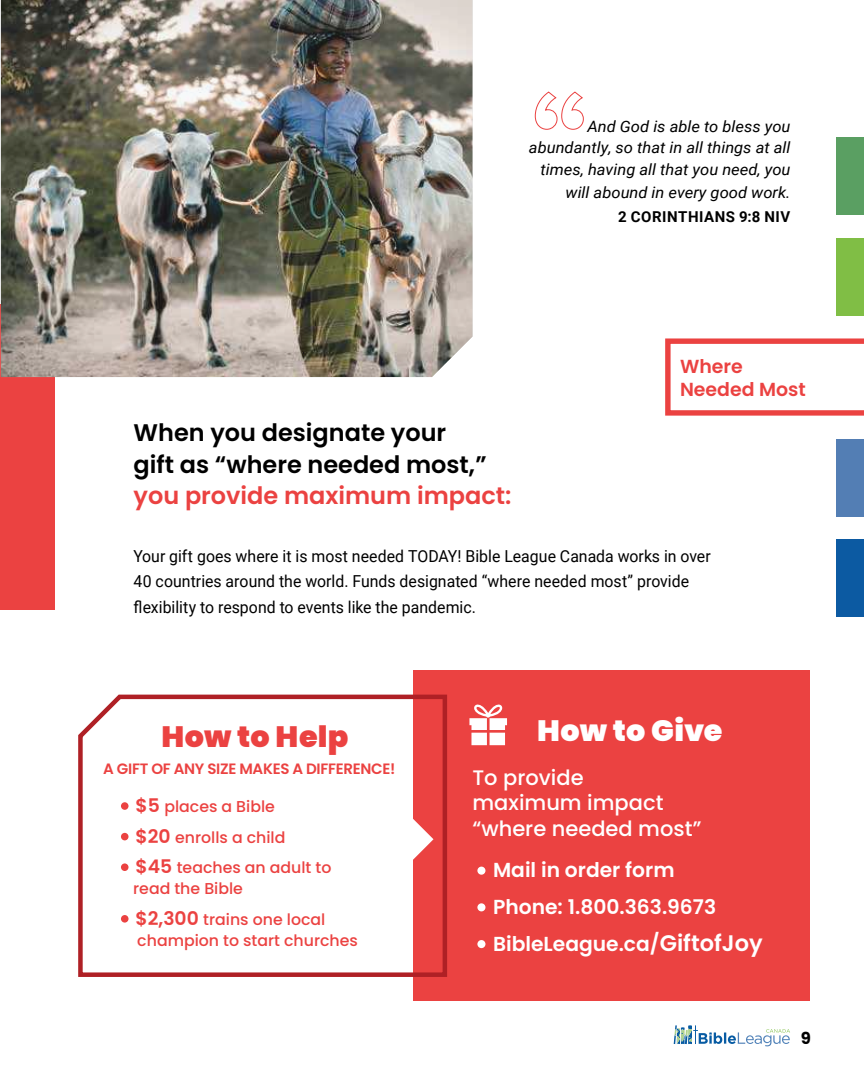
<style>
.page{position:relative;width:864px;height:1080px;background:#fff}
.page>*{position:absolute;margin:0;border:0;box-sizing:border-box;transform-origin:0 0}
.t1{font:900 29.4px "Poppins";color:#fff}
.t2{font:900 29.4px "Poppins";letter-spacing:.01em;color:#eb4241}
.t3{font:600 24px/31.8px "Poppins";color:#000}
.t4{font:600 24px "Poppins";color:#eb4241}
.t5{font:500 21px/25.2px "Poppins";color:#fff}
.t6{font:600 20.25px/36.8px "Poppins";color:#fff}
.t7{font:600 18.9px/23.7px "Poppins";color:#eb4241}
.t8{font:16.5px/25.5px "Roboto";color:#000;scale:.96 1}
.t9{font:700 16.5px "Poppins";color:#000}
.t10{font:500 15.75px/30.6px "Poppins";color:#eb4241}
.t11{font:italic 15.6px/21px "Roboto";color:#000;text-align:right;scale:1.05 1}
.t12{font:600 15px "Poppins";letter-spacing:-.02em;color:#eb4241}
.t13{font:700 15px "Roboto";letter-spacing:.035em;color:#000}
.s1{font-weight:600;font-size:18.75px}
.s2{font-size:22.5px}
</style>
<div class="page">
<svg style="left:535px;top:91px;width:49px;height:39px"></svg>
<div style="left:837px;top:137px;width:27px;height:78px;background:#5a9f62"></div>
<div style="left:837px;top:238px;width:27px;height:77px;background:#80be45"></div>
<div style="left:837px;top:439px;width:27px;height:77px;background:#537eb4"></div>
<div style="left:837px;top:540px;width:27px;height:77px;background:#0c5aa2"></div>
<svg style="left:665px;top:338px;width:199px;height:78px"></svg>
<div style="left:0;top:305px;width:54px;height:305px;background:#eb4241"></div>
<div style="left:414px;top:670px;width:396px;height:331px;background:#eb4241"></div>
<div style="left:477px;top:867px;width:8px;height:8px;background:#fff;border-radius:50%"></div>
<div style="left:477px;top:903px;width:8px;height:8px;background:#fff;border-radius:50%"></div>
<div style="left:477px;top:940px;width:8px;height:8px;background:#fff;border-radius:50%"></div>
<svg style="left:469px;top:704px;width:38px;height:41px"></svg>
<svg style="left:674px;top:1025px;width:116px;height:21px"></svg>
<svg style="left:78px;top:690px;width:369px;height:289px"></svg>
<div style="left:121px;top:802px;width:8px;height:8px;background:#eb4241;border-radius:50%"></div>
<div style="left:121px;top:833px;width:8px;height:7px;background:#eb4241;border-radius:50%"></div>
<div style="left:121px;top:863px;width:8px;height:8px;background:#eb4241;border-radius:50%"></div>
<div style="left:121px;top:915px;width:8px;height:8px;background:#eb4241;border-radius:50%"></div>
<img style="left:1px;top:0;width:472px;height:377px">
<p class="t11" style="left:529px;top:116px;width:251px">And God is able to bless you abundantly, so that in all things at all times, having all that you need, you</p>
<p class="t11" style="left:566px;top:182px;width:216px">will abound in every good work.</p>
<p class="t13" style="left:618px;top:207px;width:174px">2 CORINTHIANS 9:8 NIV</p>
<p class="t7" style="left:680px;top:354px;width:127px">Where<br>Needed Most</p>
<h2 class="t3" style="left:134px;top:417px;width:355px">When you designate your gift as “where needed most,”</h2>
<h2 class="t4" style="left:134px;top:482px;width:379px">you provide maximum impact:</h2>
<p class="t8" style="left:134px;top:542px;width:603px">Your gift goes where it is most needed TODAY! Bible League Canada works in over<br>40 countries around the world. Funds designated “where needed most” provide flexibility to respond to events like the pandemic.</p>
<h1 class="t2" style="left:162px;top:720px;width:188px">How to Help</h1>
<p class="t12" style="left:103px;top:761px;width:294px">A GIFT OF ANY SIZE MAKES A DIFFERENCE!</p>
<p class="t10" style="left:136px;top:791px;width:197px"><span class="s1">$5</span> places a Bible<br><span class="s1">$20</span> enrolls a child<br><span class="s1">$45</span> teaches an adult to</p>
<p class="t10" style="left:133px;top:873px;width:194px">read the Bible<br><span class="s1">$2,300</span> trains one local</p>
<p class="t10" style="left:137px;top:925px;width:222px">champion to start churches</p>
<h1 class="t1" style="left:537px;top:714px;width:187px">How to Give</h1>
<p class="t5" style="left:472px;top:765px;width:231px">To provide<br>maximum impact “where needed most”</p>
<p class="t6" style="left:493px;top:852px;width:271px">Mail in order form<br>Phone: 1.800.363.9673<br>BibleLeague.ca/<span class="s2">GiftofJoy</span></p>
<p class="t9" style="left:801px;top:1029px;width:12px">9</p>
</div>
